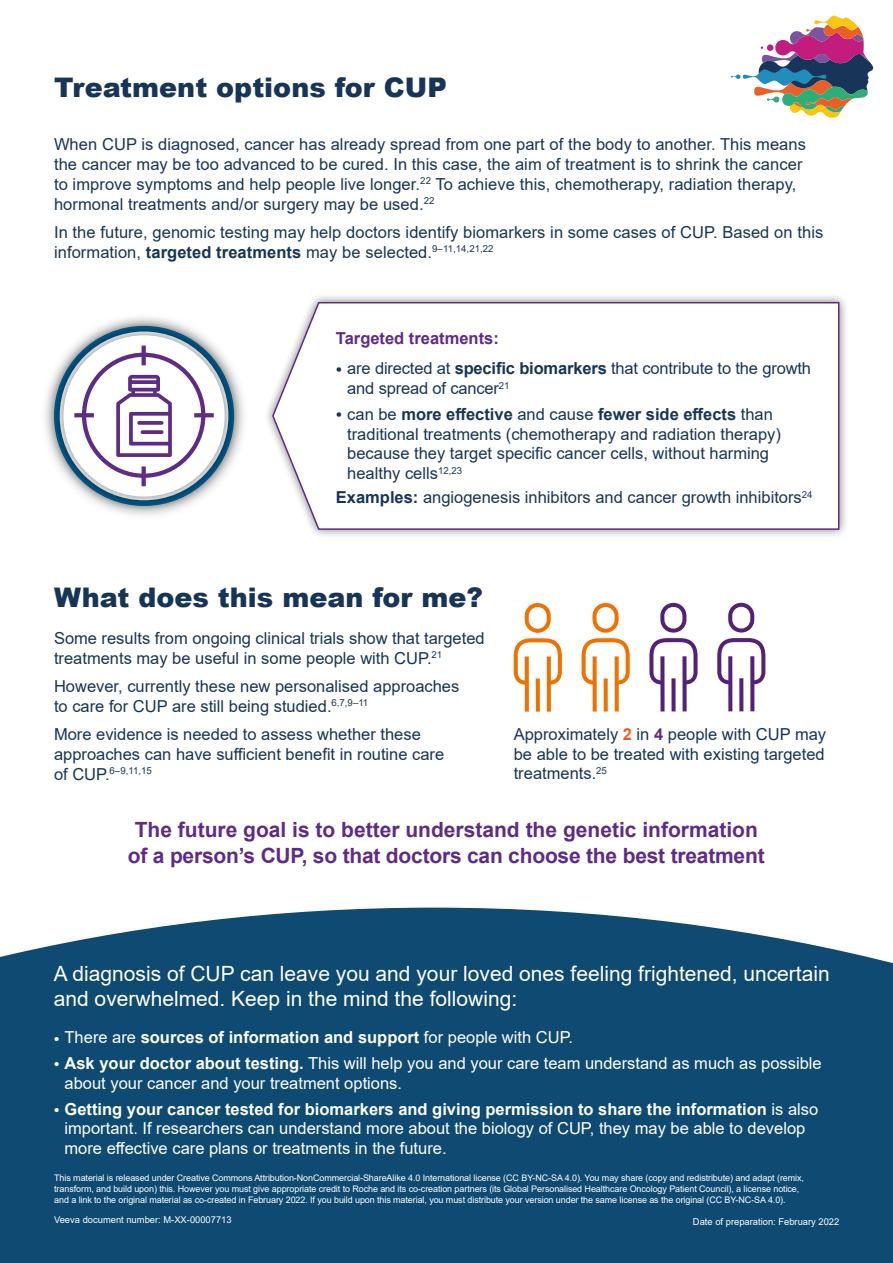
<style>
.page{position:relative;width:893px;height:1263px;background:#fff}
.page>*{position:absolute;margin:0;border:0;box-sizing:border-box;transform-origin:0 0}
.t1{font:900 27px "Arial";color:#173558}
.t2{font:21px/25.2px "Arial";color:#fff}
.t3{font:700 21px/25.5px "Arial";color:#5f2b86;text-align:center}
.t4{font:16.5px/19.8px "Arial";color:#173558}
.t5{font:16.5px/19.8px "Arial";color:#fff}
.t6{font:700 16.5px "Arial";color:#fff}
.t7{font:700 16.5px "Arial";color:#5f2b86}
.t8{font:9.6px "Arial";color:#173558}
.t9{font:9.3px "Arial";color:#fff}
.t10{font:9px/10.8px "Arial";letter-spacing:-.01em;color:#fff}
.s1{font-weight:700}
.s2{font-size:18px}
.s3{font-size:16.5px}
.s4{font-weight:700;color:#eb5e26}
.s5{font-weight:700;color:#5f2b86}
.s6{font-weight:400}
</style>
<div class="page">
<div style="left:0;top:908px;width:893px;height:355px;background:#0e4a72"></div>
<div style="left:263px;top:292px;width:586px;height:248px;background:#000;opacity:.5"></div>
<svg style="left:271px;top:301px;width:569px;height:230px"></svg>
<div style="left:45px;top:317px;width:198px;height:198px;background:#000;opacity:.5"></div>
<div style="left:48px;top:320px;width:191px;height:192px;background:#000;opacity:.5"></div>
<svg style="left:54px;top:326px;width:180px;height:180px"></svg>
<div style="left:82px;top:353px;width:123px;height:125px;border:4px solid #5f2b86;border-radius:50%"></div>
<svg style="left:142px;top:346px;width:4px;height:19px"></svg>
<svg style="left:142px;top:466px;width:4px;height:20px"></svg>
<svg style="left:74px;top:413px;width:20px;height:4px"></svg>
<svg style="left:194px;top:413px;width:20px;height:4px"></svg>
<svg style="left:514px;top:603px;width:48px;height:109px"></svg>
<svg style="left:582px;top:603px;width:48px;height:108px"></svg>
<svg style="left:649px;top:603px;width:49px;height:108px"></svg>
<svg style="left:728px;top:603px;width:26px;height:29px"></svg>
<svg style="left:717px;top:638px;width:48px;height:73px"></svg>
<svg style="left:731px;top:15px;width:142px;height:103px"></svg>
<h1 class="t1" style="left:54px;top:67px;width:394px">Treatment options for CUP</h1>
<p class="t4" style="left:54px;top:134px;width:754px">When CUP is diagnosed, cancer has already spread from one part of the body to another. This means the cancer may be too advanced to be cured. In this case, the aim of treatment is to shrink the cancer to improve symptoms and help people live longer.<sup>22</sup> To achieve this, chemotherapy, radiation therapy, hormonal treatments and/or surgery may be used.<sup>22</sup></p>
<p class="t4" style="left:54px;top:222px;width:771px">In the future, genomic testing may help doctors identify biomarkers in some cases of CUP. Based on this information, <span class="s1">targeted treatments</span> may be selected.<sup>9–11,14,21,22</sup></p>
<p class="t7" style="left:336px;top:327px;width:164px">Targeted treatments:</p>
<p class="t4" style="left:347px;top:358px;width:465px;text-indent:-11px"><span class="s2">•</span> are directed at <span class="s1">specific biomarkers</span> that contribute to the growth and spread of cancer<sup>21</sup></p>
<p class="t4" style="left:347px;top:404px;width:435px;text-indent:-11px"><span class="s2">•</span> can be <span class="s1">more effective</span> and cause <span class="s1">fewer side effects</span> than traditional treatments (chemotherapy and radiation therapy) because they target specific cancer cells, without harming healthy cells<sup>12,23</sup></p>
<p class="t4" style="left:336px;top:487px;width:478px"><span class="s1">Examples:</span> angiogenesis inhibitors and cancer growth inhibitors<sup>24</sup></p>
<h1 class="t1" style="left:54px;top:578px;width:431px">What does this mean for me?</h1>
<p class="t4" style="left:54px;top:628px;width:432px">Some results from ongoing clinical trials show that targeted treatments may be useful in some people with CUP.<sup>21</sup></p>
<p class="t4" style="left:54px;top:676px;width:407px">However, currently these new personalised approaches to care for CUP are still being studied.<sup>6,7,9–11</sup></p>
<p class="t4" style="left:54px;top:724px;width:392px">More evidence is needed to assess whether these approaches can have sufficient benefit in routine care</p>
<p class="t8" style="left:54px;top:764px;width:99px"><span class="s3">of CUP.</span>6–9,11,15</p>
<p class="t4" style="left:514px;top:724px;width:314px;text-align:justify">Approximately <span class="s4">2</span> in <span class="s5">4</span> people with CUP may be able to be treated with existing targeted treatments.<sup>25</sup></p>
<p class="t3" style="left:128px;top:817px;width:638px">The future goal is to better understand the genetic information of a person’s CUP, so that doctors can choose the best treatment</p>
<p class="t2" style="left:54px;top:961px;width:777px">A diagnosis of CUP can leave you and your loved ones feeling frightened, uncertain and overwhelmed. Keep in the mind the following:</p>
<p class="t6" style="left:54px;top:1025px;width:521px"><span class="s6">• There are</span> sources of information and support <span class="s6">for people with CUP.</span></p>
<p class="t5" style="left:65px;top:1053px;width:759px;text-indent:-11px">• <span class="s1">Ask your doctor about testing.</span> This will help you and your care team understand as much as possible about your cancer and your treatment options.</p>
<p class="t5" style="left:65px;top:1099px;width:755px;text-indent:-11px">• <span class="s1">Getting your cancer tested for biomarkers and giving permission to share the information</span> is also important. If researchers can understand more about the biology of CUP, they may be able to develop more effective care plans or treatments in the future.</p>
<p class="t10" style="left:54px;top:1172px;width:751px">This material is released under Creative Commons Attribution-NonCommercial-ShareAlike 4.0 International license (CC BY-NC-SA 4.0). You may share (copy and redistribute) and adapt (remix, transform, and build upon) this. However you must give appropriate credit to Roche and its co-creation partners (its Global Personalised Healthcare Oncology Patient Council), a license notice, and a link to the original material as co-created in February 2022. If you build upon this material, you must distribute your version under the same license as the original (CC BY-NC-SA 4.0).</p>
<p class="t9" style="left:54px;top:1214px;width:179px">Veeva document number: M-XX-00007713</p>
<p class="t9" style="left:693px;top:1215px;width:148px">Date of preparation: February 2022</p>
</div>
